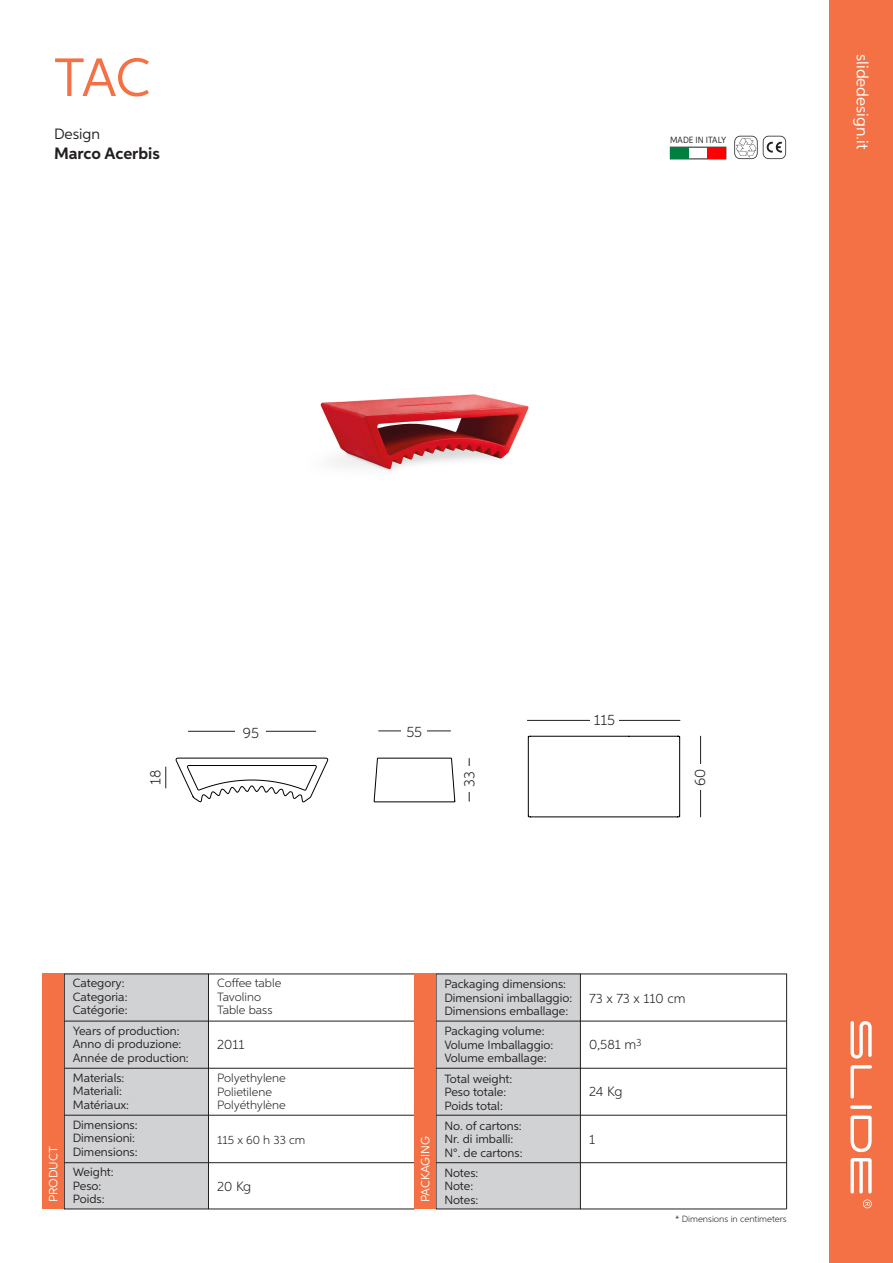
<style>
.page{position:relative;width:893px;height:1263px;background:#fff}
.page>*{position:absolute;margin:0;border:0;box-sizing:border-box;transform-origin:0 0}
.t1{font:54px "Aspira";color:#f37144}
.t2{font:16.5px "Aspira";color:#fff}
.t3{font:700 16.5px "Aspira";color:#231f20}
.t4{font:300 15px "Aspira";color:#231f20}
.t5{font:15px "Aspira";color:#231f20}
.t6{font:300 13.5px "Aspira";color:#231f20}
.t7{font:12px/13.5px "Aspira";color:#231f20}
.t8{font:300 12px/13.5px "Aspira";color:#231f20}
.t9{font:12px "Aspira";color:#fff}
.t10{font:300 9px "Aspira";color:#231f20}
.t11{font:9px "Aspira Nar";color:#231f20}
</style>
<div class="page">
<div style="left:829px;top:0;width:64px;height:1263px;background:#f37144"></div>
<svg style="left:863px;top:1199px;width:9px;height:9px"></svg>
<svg style="left:850px;top:1105px;width:22px;height:4px"></svg>
<svg style="left:850px;top:1115px;width:22px;height:37px"></svg>
<svg style="left:850px;top:1065px;width:22px;height:33px"></svg>
<svg style="left:850px;top:1158px;width:22px;height:35px"></svg>
<svg style="left:850px;top:1021px;width:22px;height:37px"></svg>
<svg style="left:734px;top:136px;width:52px;height:23px"></svg>
<div style="left:670px;top:147px;width:19px;height:12px;background:#008040"></div>
<div style="left:708px;top:147px;width:18px;height:12px;background:#fe0000"></div>
<div style="left:64px;top:974px;width:144px;height:235px;background:#d1d2d4"></div>
<div style="left:64px;top:974px;width:145px;height:235px;border:1px solid #231f20"></div>
<div style="left:436px;top:974px;width:144px;height:235px;background:#d1d2d4"></div>
<div style="left:436px;top:974px;width:145px;height:235px;border:1px solid #231f20"></div>
<hr style="left:64px;top:1021px;width:722px;height:1px;background:#231f20">
<hr style="left:209px;top:974px;width:206px;height:1px;background:#231f20">
<hr style="left:64px;top:1068px;width:723px;height:1px;background:#231f20">
<hr style="left:64px;top:1115px;width:722px;height:1px;background:#231f20">
<hr style="left:209px;top:1209px;width:206px;height:1px;background:#231f20">
<hr style="left:581px;top:1209px;width:205px;height:1px;background:#231f20">
<hr style="left:64px;top:1162px;width:723px;height:1px;background:#231f20">
<hr style="left:581px;top:974px;width:206px;height:1px;background:#231f20">
<hr style="left:786px;top:974px;width:1px;height:235px;background:#231f20">
<div style="left:43px;top:974px;width:21px;height:235px;background:#f37144"></div>
<div style="left:415px;top:974px;width:21px;height:235px;background:#f37144"></div>
<img style="left:320px;top:394px;width:209px;height:77px">
<svg style="left:176px;top:757px;width:153px;height:46px"></svg>
<hr style="left:188px;top:731px;width:128px;height:1px;background:#231f20">
<svg style="left:165px;top:767px;width:1px;height:21px"></svg>
<svg style="left:373px;top:757px;width:83px;height:46px"></svg>
<hr style="left:469px;top:758px;width:1px;height:44px;background:#231f20">
<hr style="left:378px;top:730px;width:73px;height:1px;background:#231f20">
<svg style="left:528px;top:735px;width:152px;height:83px"></svg>
<hr style="left:527px;top:720px;width:153px;height:1px;background:#231f20">
<hr style="left:700px;top:736px;width:1px;height:81px;background:#231f20">
<div style="left:236px;top:721px;width:30px;height:21px;background:#fff"></div>
<div style="left:402px;top:720px;width:25px;height:21px;background:#fff"></div>
<div style="left:458px;top:766px;width:17px;height:25px;background:#fff"></div>
<div style="left:590px;top:709px;width:29px;height:21px;background:#fff"></div>
<div style="left:689px;top:765px;width:18px;height:25px;background:#fff"></div>
<h1 class="t1" style="left:54px;top:45px;width:98px">TAC</h1>
<p class="t5" style="left:54px;top:125px;width:48px">Design</p>
<h2 class="t3" style="left:54px;top:143px;width:107px">Marco Acerbis</h2>
<p class="t11" style="left:670px;top:134px;width:58px">MADE IN ITALY</p>
<h2 class="t2" style="left:872px;top:54px;width:97px;rotate:90deg">slidedesign.it</h2>
<p class="t4" style="left:146px;top:785px;width:16px;rotate:-90deg">18</p>
<p class="t4" style="left:243px;top:723px;width:18px">95</p>
<p class="t4" style="left:406px;top:722px;width:17px">55</p>
<p class="t4" style="left:460px;top:786px;width:17px;rotate:-90deg">33</p>
<p class="t4" style="left:594px;top:711px;width:23px">115</p>
<p class="t4" style="left:691px;top:786px;width:19px;rotate:-90deg">60</p>
<p class="t7" style="left:73px;top:976px;width:56px">Category:<br>Categoria:<br>Catégorie:</p>
<p class="t7" style="left:73px;top:1024px;width:118px">Years of production:<br>Anno di produzione:<br>Année de production:</p>
<p class="t8" style="left:217px;top:976px;width:66px">Coffee table<br>Tavolino<br>Table bass</p>
<p class="t6" style="left:217px;top:1036px;width:29px">2011</p>
<p class="t7" style="left:73px;top:1071px;width:58px">Materials:<br>Materiali:<br>Matériaux:</p>
<p class="t7" style="left:73px;top:1118px;width:66px">Dimensions:<br>Dimensioni:<br>Dimensions:</p>
<p class="t8" style="left:217px;top:1071px;width:70px">Polyethylene<br>Polietilene<br>Polyéthylène</p>
<p class="t8" style="left:217px;top:1132px;width:90px">115 x 60 h 33 cm</p>
<p class="t9" style="left:46px;top:1202px;width:57px;rotate:-90deg">PRODUCT</p>
<p class="t9" style="left:418px;top:1202px;width:68px;rotate:-90deg">PACKAGING</p>
<p class="t7" style="left:73px;top:1165px;width:42px">Weight:<br>Peso:<br>Poids:</p>
<p class="t6" style="left:217px;top:1178px;width:36px">20 Kg</p>
<p class="t7" style="left:444px;top:977px;width:129px">Packaging dimensions:<br>Dimensioni imballaggio:<br>Dimensions emballage:</p>
<p class="t7" style="left:444px;top:1024px;width:111px">Packaging volume:<br>Volume Imballaggio:<br>Volume emballage:</p>
<p class="t7" style="left:444px;top:1072px;width:70px">Total weight:<br>Peso totale:<br>Poids total:</p>
<p class="t7" style="left:444px;top:1118px;width:80px">No. of cartons:<br>Nr. di imballi:<br>N°. de cartons:</p>
<p class="t7" style="left:444px;top:1165px;width:36px">Notes:<br>Note:<br>Notes:</p>
<p class="t6" style="left:589px;top:990px;width:98px">73 x 73 x 110 cm</p>
<p class="t6" style="left:589px;top:1036px;width:54px">0,581 m<sup>3</sup></p>
<p class="t6" style="left:589px;top:1083px;width:35px">24 Kg</p>
<p class="t6" style="left:589px;top:1131px;width:7px">1</p>
<p class="t10" style="left:675px;top:1213px;width:113px">* Dimensions in centimeters</p>
</div>
